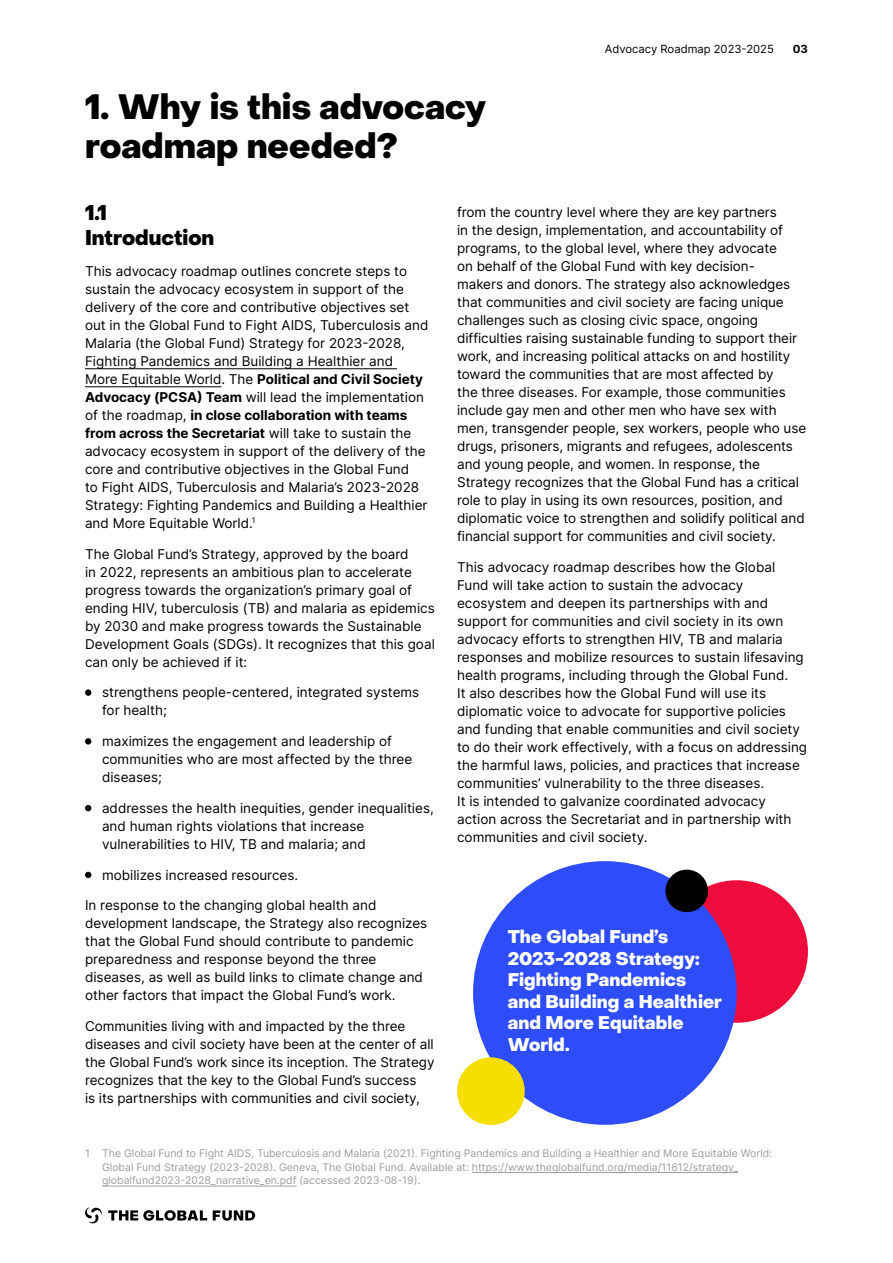
<style>
.page{position:relative;width:893px;height:1263px;background:#fff}
.page>*{position:absolute;margin:0;border:0;box-sizing:border-box;transform-origin:0 0}
.t1{font:800 34.5px/39px "Object Sans";color:#000}
.t2{font:800 21px/25.2px "Object Sans";color:#000}
.t3{font:800 18px/21.6px "Object Sans";letter-spacing:.005em;color:#fff}
.t4{font:13.5px/18px "Inter";color:#000}
.t5{font:11.25px "Inter";color:#000}
.t6{font:700 11.25px "Inter";color:#000}
.t7{font:10.5px/13.5px "Inter";color:#9d9d9c}
.s1{font-weight:700}
</style>
<div class="page">
<svg style="left:85px;top:1207px;width:17px;height:16px"></svg>
<svg style="left:108px;top:1210px;width:99px;height:11px"></svg>
<svg style="left:213px;top:1210px;width:42px;height:11px"></svg>
<div style="left:665px;top:880px;width:143px;height:143px;background:#ee0c3d;border-radius:50%"></div>
<hr style="left:85px;top:368px;width:312px;height:1px;background:#000">
<hr style="left:85px;top:386px;width:136px;height:1px;background:#000">
<div style="left:85px;top:689px;width:6px;height:7px;background:#000;border-radius:50%"></div>
<svg style="left:85px;top:738px;width:6px;height:6px"></svg>
<svg style="left:85px;top:805px;width:6px;height:6px"></svg>
<svg style="left:85px;top:872px;width:6px;height:6px"></svg>
<hr style="left:472px;top:1172px;width:266px;height:1px;background:#9d9d9c">
<hr style="left:102px;top:1186px;width:195px;height:1px;background:#9d9d9c">
<div style="left:473px;top:861px;width:264px;height:264px;background:#2e4df9;border-radius:50%"></div>
<div style="left:457px;top:1057px;width:68px;height:68px;background:#f6de00;border-radius:50%"></div>
<div style="left:665px;top:870px;width:43px;height:42px;background:#000;border-radius:50%"></div>
<h1 class="t1" style="left:85px;top:89px;width:403px">1. Why is this advocacy roadmap needed?</h1>
<p class="t5" style="left:605px;top:41px;width:171px">Advocacy Roadmap 2023-2025</p>
<p class="t6" style="left:793px;top:41px;width:17px">03</p>
<h2 class="t2" style="left:85px;top:200px;width:131px">1.1<br>Introduction</h2>
<p class="t4" style="left:85px;top:262px;width:345px">This advocacy roadmap outlines concrete steps to sustain the advocacy ecosystem in support of the delivery of the core and contributive objectives set out in the Global Fund to Fight AIDS, Tuberculosis and Malaria (the Global Fund) Strategy for 2023-2028, Fighting Pandemics and Building a Healthier and More Equitable World. The <span class="s1">Political and Civil Society Advocacy (PCSA) Team</span> will lead the implementation of the roadmap, <span class="s1">in close collaboration with teams from across the Secretariat</span> will take to sustain the advocacy ecosystem in support of the delivery of the core and contributive objectives in the Global Fund<br>to Fight AIDS, Tuberculosis and Malaria’s 2023-2028<br>Strategy: Fighting Pandemics and Building a Healthier and More Equitable World.<sup>1</sup></p>
<p class="t4" style="left:85px;top:544px;width:351px">The Global Fund’s Strategy, approved by the board<br>in 2022, represents an ambitious plan to accelerate progress towards the organization’s primary goal of ending HIV, tuberculosis (TB) and malaria as epidemics by 2030 and make progress towards the Sustainable Development Goals (SDGs). It recognizes that this goal can only be achieved if it:</p>
<p class="t4" style="left:102px;top:683px;width:319px">strengthens people-centered, integrated systems for health;</p>
<p class="t4" style="left:102px;top:732px;width:312px">maximizes the engagement and leadership of communities who are most affected by the three diseases;</p>
<p class="t4" style="left:102px;top:799px;width:333px">addresses the health inequities, gender inequalities, and human rights violations that increase vulnerabilities to HIV, TB and malaria; and</p>
<p class="t4" style="left:102px;top:865px;width:198px">mobilizes increased resources.</p>
<p class="t4" style="left:85px;top:896px;width:344px">In response to the changing global health and development landscape, the Strategy also recognizes that the Global Fund should contribute to pandemic preparedness and response beyond the three diseases, as well as build links to climate change and other factors that impact the Global Fund’s work.</p>
<p class="t4" style="left:85px;top:1017px;width:351px">Communities living with and impacted by the three diseases and civil society have been at the center of all the Global Fund’s work since its inception. The Strategy recognizes that the key to the Global Fund’s success<br>is its partnerships with communities and civil society,</p>
<p class="t4" style="left:457px;top:203px;width:351px">from the country level where they are key partners<br>in the design, implementation, and accountability of programs, to the global level, where they advocate<br>on behalf of the Global Fund with key decision-<br>makers and donors. The strategy also acknowledges that communities and civil society are facing unique challenges such as closing civic space, ongoing difficulties raising sustainable funding to support their work, and increasing political attacks on and hostility toward the communities that are most affected by<br>the three diseases. For example, those communities include gay men and other men who have sex with men, transgender people, sex workers, people who use drugs, prisoners, migrants and refugees, adolescents and young people, and women. In response, the Strategy recognizes that the Global Fund has a critical role to play in using its own resources, position, and diplomatic voice to strengthen and solidify political and financial support for communities and civil society.</p>
<p class="t4" style="left:457px;top:558px;width:352px">This advocacy roadmap describes how the Global Fund will take action to sustain the advocacy ecosystem and deepen its partnerships with and support for communities and civil society in its own advocacy efforts to strengthen HIV, TB and malaria responses and mobilize resources to sustain lifesaving health programs, including through the Global Fund.<br>It also describes how the Global Fund will use its diplomatic voice to advocate for supportive policies and funding that enable communities and civil society to do their work effectively, with a focus on addressing the harmful laws, policies, and practices that increase communities’ vulnerability to the three diseases.<br>It is intended to galvanize coordinated advocacy action across the Secretariat and in partnership with communities and civil society.</p>
<h3 class="t3" style="left:508px;top:926px;width:216px">The Global Fund’s<br>2023-2028 Strategy:<br>Fighting Pandemics and Building a Healthier and More Equitable<br>World.</h3>
<p class="t7" style="left:102px;top:1146px;width:672px;text-indent:-17px">1 The Global Fund to Fight AIDS, Tuberculosis and Malaria (2021). Fighting Pandemics and Building a Healthier and More Equitable World:<br>Global Fund Strategy (2023-2028). Geneva, The Global Fund. Available at: https://www.theglobalfund.org/media/11612/strategy_ globalfund2023-2028_narrative_en.pdf (accessed 2023-08-19).</p>
</div>
